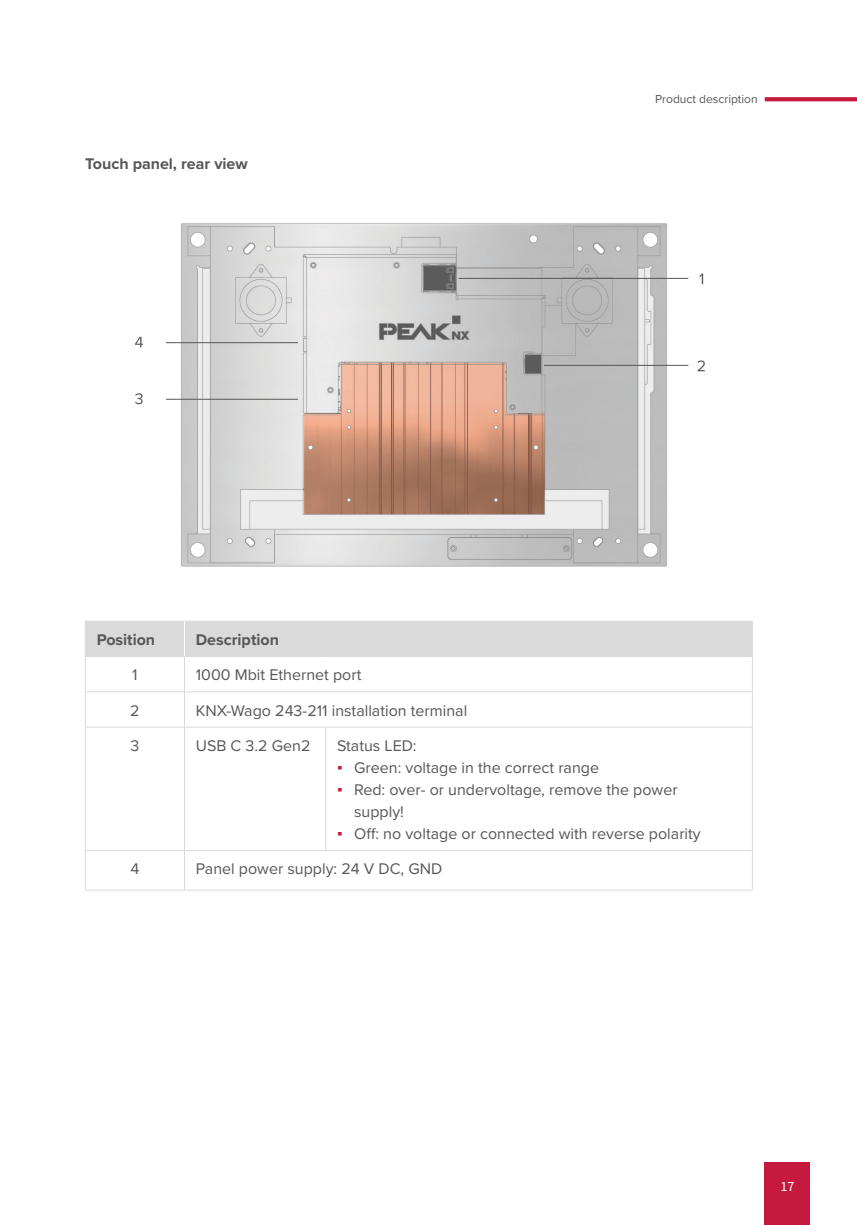
<style>
.page{position:relative;width:857px;height:1225px;background:#fff}
.page>*{position:absolute;margin:0;border:0;box-sizing:border-box;transform-origin:0 0}
.Tabelleninhalt{font:16px/22px "Proxima Nova";color:#575756}
.Überschrift_Ebene_2___80___Schwarz{font:700 16px "Proxima Nova";color:#575756}
.Tabellenkopf{font:700 16px "Proxima Nova";color:#575756}
.t1{font:14px "Source Sans Pro";color:#fff}
.t2{font:12px "Proxima Nova";color:#575756}
.s1{font-family:"Verdana";color:#c6193e}
</style>
<div class="page">
<svg style="left:764px;top:97px;width:92px;height:4px"></svg>
<div style="left:764px;top:1162px;width:45px;height:63px;background:#c6193e"></div>
<img style="left:166px;top:223px;width:516px;height:344px">
<hr style="left:458px;top:278px;width:230px;height:1px;background:#575756">
<hr style="left:543px;top:365px;width:145px;height:1px;background:#575756">
<hr style="left:166px;top:399px;width:132px;height:1px;background:#575756">
<hr style="left:166px;top:342px;width:132px;height:1px;background:#575756">
<svg style="left:699px;top:273px;width:3px;height:11px"></svg>
<svg style="left:697px;top:360px;width:7px;height:11px"></svg>
<svg style="left:135px;top:393px;width:7px;height:11px"></svg>
<svg style="left:135px;top:337px;width:8px;height:10px"></svg>
<div style="left:86px;top:622px;width:665px;height:34px;background:#dadada"></div>
<hr style="left:184px;top:656px;width:1px;height:35px;background:#dadada">
<hr style="left:85px;top:691px;width:99px;height:1px;background:#dadada">
<hr style="left:184px;top:691px;width:141px;height:1px;background:#dadada">
<hr style="left:184px;top:692px;width:1px;height:35px;background:#dadada">
<hr style="left:325px;top:691px;width:427px;height:1px;background:#dadada">
<hr style="left:85px;top:727px;width:99px;height:1px;background:#dadada">
<hr style="left:184px;top:727px;width:141px;height:1px;background:#dadada">
<hr style="left:184px;top:727px;width:1px;height:123px;background:#dadada">
<hr style="left:325px;top:727px;width:427px;height:1px;background:#dadada">
<hr style="left:85px;top:850px;width:99px;height:1px;background:#dadada">
<hr style="left:184px;top:850px;width:141px;height:1px;background:#dadada">
<hr style="left:184px;top:850px;width:1px;height:40px;background:#dadada">
<hr style="left:325px;top:850px;width:427px;height:1px;background:#dadada">
<hr style="left:85px;top:889px;width:99px;height:1px;background:#dadada">
<hr style="left:184px;top:889px;width:141px;height:1px;background:#dadada">
<hr style="left:325px;top:889px;width:427px;height:1px;background:#dadada">
<hr style="left:85px;top:656px;width:1px;height:35px;background:#dadada">
<hr style="left:751px;top:656px;width:1px;height:35px;background:#dadada">
<hr style="left:85px;top:692px;width:1px;height:35px;background:#dadada">
<hr style="left:751px;top:692px;width:1px;height:35px;background:#dadada">
<hr style="left:85px;top:727px;width:1px;height:123px;background:#dadada">
<hr style="left:325px;top:727px;width:1px;height:123px;background:#dadada">
<hr style="left:751px;top:727px;width:1px;height:123px;background:#dadada">
<hr style="left:85px;top:850px;width:1px;height:40px;background:#dadada">
<hr style="left:751px;top:850px;width:1px;height:40px;background:#dadada">
<hr style="left:85px;top:621px;width:99px;height:1px;background:#dadada">
<hr style="left:85px;top:621px;width:1px;height:35px;background:#dadada">
<hr style="left:184px;top:621px;width:141px;height:1px;background:#dadada">
<hr style="left:325px;top:621px;width:427px;height:1px;background:#dadada">
<hr style="left:751px;top:621px;width:1px;height:35px;background:#dadada">
<hr style="left:85px;top:656px;width:99px;height:1px;background:#dadada">
<hr style="left:184px;top:656px;width:141px;height:1px;background:#dadada">
<hr style="left:325px;top:656px;width:427px;height:1px;background:#dadada">
<hr style="left:184px;top:621px;width:1px;height:35px;background:#fff">
<p class="Überschrift_Ebene_2___80___Schwarz" style="left:85px;top:152px;width:164px">Touch panel, rear view</p>
<p class="t2" style="left:654px;top:90px;width:104px">Product description</p>
<p class="Tabellenkopf" style="left:97px;top:628px;width:60px">Position</p>
<p class="Tabellenkopf" style="left:196px;top:628px;width:85px">Description</p>
<p class="Tabelleninhalt" style="left:132px;top:663px;width:7px">1</p>
<p class="Tabelleninhalt" style="left:196px;top:663px;width:167px">1000 Mbit Ethernet port</p>
<p class="Tabelleninhalt" style="left:130px;top:699px;width:11px">2</p>
<p class="Tabelleninhalt" style="left:196px;top:699px;width:273px">KNX-Wago 243-211 installation terminal</p>
<p class="Tabelleninhalt" style="left:130px;top:734px;width:10px">3</p>
<p class="Tabelleninhalt" style="left:196px;top:734px;width:116px">USB C 3.2 Gen2</p>
<p class="Tabelleninhalt" style="left:337px;top:734px;width:81px">Status LED:</p>
<p class="Tabelleninhalt" style="left:337px;top:756px;width:263px"><span class="s1">▪</span> Green: voltage in the correct range</p>
<p class="Tabelleninhalt" style="left:354px;top:778px;width:325px;text-indent:-17px"><span class="s1">▪</span> Red: over- or undervoltage, remove the power supply!</p>
<p class="Tabelleninhalt" style="left:337px;top:822px;width:365px"><span class="s1">▪</span> Off: no voltage or connected with reverse polarity</p>
<p class="Tabelleninhalt" style="left:130px;top:857px;width:10px">4</p>
<p class="Tabelleninhalt" style="left:196px;top:857px;width:248px">Panel power supply: 24 V DC, GND</p>
<p class="t1" style="left:780px;top:1177px;width:15px">17</p>
</div>
